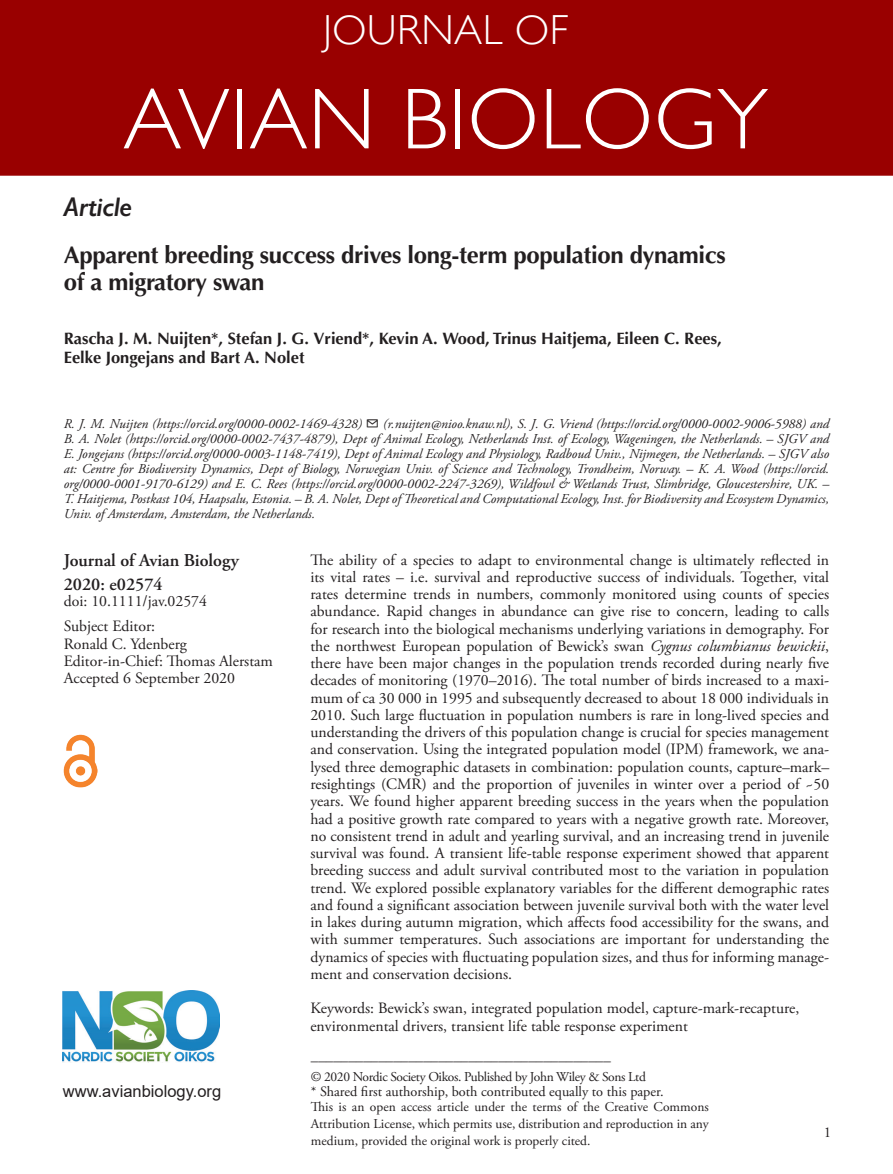
<style>
.page{position:relative;width:893px;height:1174px;background:#fff}
.page>*{position:absolute;margin:0;border:0;box-sizing:border-box;transform-origin:0 0}
.JAB_Title{font:300 87px "Gill Sans";letter-spacing:.01em;color:#fff}
.JAB_Title-2{font:300 42px "Gill Sans";letter-spacing:.01em;color:#fff}
.AT_TYPE{font:italic 600 27px "Gill Sans";letter-spacing:-.015em;color:#231f20}
.CT{font:700 24px/27px "Optima LT Std";letter-spacing:-.015em;color:#231f20}
.Corres{font:600 18px "Adobe Garamond Pro";color:#231f20}
.AU{font:700 16.5px/19.5px "Optima LT Std";color:#231f20}
.t1{font:16.5px "Arial";color:#231f20}
.ABS_TXT{font:15.75px/17.2px "Adobe Garamond Pro";color:#231f20}
.Keywords{font:15.75px/17.2px "Adobe Garamond Pro";color:#231f20}
.Doi_No{font:15.75px "Adobe Garamond Pro";color:#231f20}
.t2{font:15px "Adobe Garamond Pro";color:#231f20}
.FN{font:14.25px "Adobe Garamond Pro";color:#231f20}
.Address{font:italic 13.5px/15px "Adobe Garamond Pro";color:#231f20;text-align:justify}
.FM_Note{font:13.5px/16.8px "Adobe Garamond Pro";letter-spacing:-.015em;color:#231f20;text-align:justify}
.s1{font-style:italic}
</style>
<div class="page">
<img style="left:63px;top:990px;width:156px;height:72px">
<img style="left:64px;top:734px;width:34px;height:53px">
<div style="left:0;top:0;width:893px;height:176px;background:#900"></div>
<p class="JAB_Title-2" style="left:323px;top:-3px;width:247px">JOURNAL OF</p>
<p class="JAB_Title" style="left:123px;top:51px;width:646px">AVIAN BIOLOGY</p>
<p class="AT_TYPE" style="left:64px;top:191px;width:70px">Article</p>
<p class="CT" style="left:64px;top:242px;width:664px">Apparent breeding success drives long-term population dynamics of a migratory swan</p>
<p class="AU" style="left:64px;top:329px;width:660px">Rascha J. M. Nuijten*, Stefan J. G. Vriend*, Kevin A. Wood, Trinus Haitjema, Eileen C. Rees,<br>Eelke Jongejans and Bart A. Nolet</p>
<p class="Address" style="left:64px;top:416px;width:767px">R. J. M. Nuijten (https://orcid.org/0000-0002-1469-4328) ✉ (r.nuijten@nioo.knaw.nl), S. J. G. Vriend (https://orcid.org/0000-0002-9006-5988) and B. A. Nolet (https://orcid.org/0000-0002-7437-4879), Dept of Animal Ecology, Netherlands Inst. of Ecology, Wageningen, the Netherlands. – SJGV and E. Jongejans (https://orcid.org/0000-0003-1148-7419), Dept of Animal Ecology and Physiology, Radboud Univ., Nijmegen, the Netherlands. – SJGV also at: Centre for Biodiversity Dynamics, Dept of Biology, Norwegian Univ. of Science and Technology, Trondheim, Norway. – K. A. Wood (https://orcid. org/0000-0001-9170-6129) and E. C. Rees (https://orcid.org/0000-0002-2247-3269), Wildfowl &amp; Wetlands Trust, Slimbridge, Gloucestershire, UK. – T. Haitjema, Postkast 104, Haapsalu, Estonia. – B. A. Nolet, Dept of Theoretical and Computational Ecology, Inst. for Biodiversity and Ecosystem Dynamics, Univ. of Amsterdam, Amsterdam, the Netherlands.</p>
<p class="Corres" style="left:64px;top:550px;width:177px">Journal of Avian Biology</p>
<p class="Corres" style="left:64px;top:574px;width:100px">2020: e02574</p>
<p class="Corres" style="left:64px;top:572px;width:93px">: 1–12, 2020</p>
<p class="Doi_No" style="left:64px;top:591px;width:145px">doi: 10.1111/jav.02574</p>
<p class="ABS_TXT" style="left:64px;top:618px;width:125px">Subject Editor:<br>Ronald C. Ydenberg</p>
<p class="ABS_TXT" style="left:64px;top:653px;width:211px">Editor-in-Chief: Thomas Alerstam</p>
<p class="ABS_TXT" style="left:64px;top:670px;width:173px">Accepted 6 September 2020</p>
<p class="t1" style="left:63px;top:1079px;width:160px">www.avianbiology.org</p>
<p class="ABS_TXT" style="left:310px;top:551px;width:520px;text-align:justify">The ability of a species to adapt to environmental change is ultimately reflected in its vital rates – i.e. survival and reproductive success of individuals. Together, vital rates determine trends in numbers, commonly monitored using counts of species abundance. Rapid changes in abundance can give rise to concern, leading to calls for research into the biological mechanisms underlying variations in demography. For the northwest European population of Bewick’s swan <span class="s1">Cygnus columbianus bewickii</span>, there have been major changes in the population trends recorded during nearly five decades of monitoring (1970–2016). The total number of birds increased to a maxi&shy;mum of ca 30 000 in 1995 and subsequently decreased to about 18 000 individuals in 2010. Such large fluctuation in population numbers is rare in long-lived species and understanding the drivers of this population change is crucial for species management and conservation. Using the integrated population model (IPM) framework, we ana&shy;lysed three demographic datasets in combination: population counts, capture–mark– resightings (CMR) and the proportion of juveniles in winter over a period of ~50 years. We found higher apparent breeding success in the years when the population had a positive growth rate compared to years with a negative growth rate. Moreover, no consistent trend in adult and yearling survival, and an increasing trend in juvenile survival was found. A transient life-table response experiment showed that apparent breeding success and adult survival contributed most to the variation in population trend. We explored possible explanatory variables for the different demographic rates and found a significant association between juvenile survival both with the water level in lakes during autumn migration, which affects food accessibility for the swans, and with summer temperatures. Such associations are important for understanding the dynamics of species with fluctuating population sizes, and thus for informing manage&shy;ment and conservation decisions.</p>
<p class="Keywords" style="left:310px;top:1000px;width:490px">Keywords: Bewick’s swan, integrated population model, capture-mark-recapture, environmental drivers, transient life table response experiment</p>
<p class="t2" style="left:311px;top:1051px;width:301px">––––––––––––––––––––––––––––––––––––––––</p>
<p class="FM_Note" style="left:311px;top:1069px;width:337px">© 2020 Nordic Society Oikos. Published by John Wiley &amp; Sons Ltd</p>
<p class="FM_Note" style="left:311px;top:1099px;width:399px">This is an open access article under the terms of the Creative Commons Attribution License, which permits use, distribution and reproduction in any medium, provided the original work is properly cited.</p>
<p class="FN" style="left:311px;top:1083px;width:354px">* Shared first authorship, both contributed equally to this paper.</p>
<p class="t2" style="left:824px;top:1123px;width:9px">1</p>
</div>
